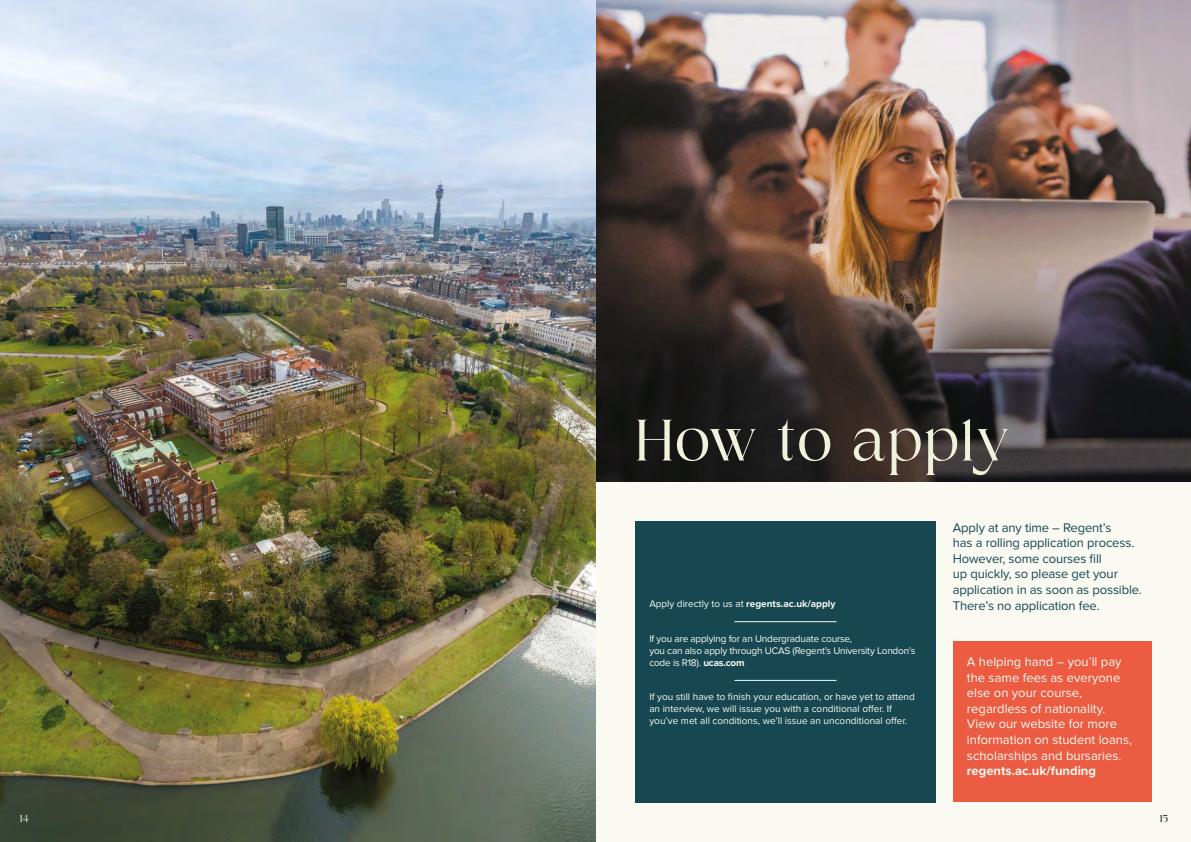
<style>
.page{position:relative;width:1191px;height:842px;background:#fff}
.page>*{position:absolute;margin:0;border:0;box-sizing:border-box;transform-origin:0 0}
.t1{font:58.2px "Magnole";letter-spacing:.02em;color:#f1f2dc}
.t2{font:13px/15.6px "Proxima Nova";color:#fafaf2}
.t3{font:13px/15.6px "Proxima Nova";letter-spacing:-.01em;color:#174852}
.t4{font:700 13px "Proxima Nova";color:#fafaf2}
.t5{font:10px/12px "Proxima Nova";color:#fafaf2}
.t6{font:10px/12px "Proxima Nova";letter-spacing:-.02em;color:#fafaf2}
.t7{font:10px "Magnole";color:#fff}
.t8{font:10px "Magnole";color:#000}
.s1{font-weight:700}
</style>
<div class="page">
<div style="left:595px;top:481px;width:596px;height:361px;background:#fafaf2"></div>
<img style="left:595px;top:0;width:596px;height:481px">
<div style="left:635px;top:521px;width:300px;height:281px;background:#174852"></div>
<hr style="left:734px;top:621px;width:102px;height:1px;background:#fafaf2">
<hr style="left:734px;top:680px;width:102px;height:1px;background:#fafaf2">
<div style="left:952px;top:641px;width:199px;height:161px;background:#eb5c42"></div>
<img style="left:0;top:0;width:595px;height:842px">
<h1 class="t1" style="left:635px;top:410px;width:375px">How to apply</h1>
<p class="t5" style="left:649px;top:598px;width:188px">Apply directly to us at <span class="s1">regents.ac.uk/apply</span></p>
<p class="t6" style="left:649px;top:633px;width:267px">If you are applying for an Undergraduate course,<br>you can also apply through UCAS (Regentʼs University London’s code is R18). <span class="s1">ucas.com</span></p>
<p class="t5" style="left:649px;top:691px;width:267px">If you still have to finish your education, or have yet to attend an interview, we will issue you with a conditional offer. If you’ve met all conditions, we’ll issue an unconditional offer.</p>
<h2 class="t3" style="left:952px;top:520px;width:191px">Apply at any time – Regent’s<br>has a rolling application process.<br>However, some courses fill<br>up quickly, so please get your application in as soon as possible.<br>There’s no application fee.</h2>
<h2 class="t2" style="left:967px;top:654px;width:167px">A helping hand – you’ll pay the same fees as everyone else on your course, regardless of nationality.<br>View our website for more information on student loans, scholarships and bursaries.</h2>
<h2 class="t4" style="left:967px;top:761px;width:131px">regents.ac.uk/funding</h2>
<p class="t7" style="left:20px;top:813px;width:11px">14</p>
<p class="t8" style="left:1159px;top:813px;width:9px">15</p>
</div>
